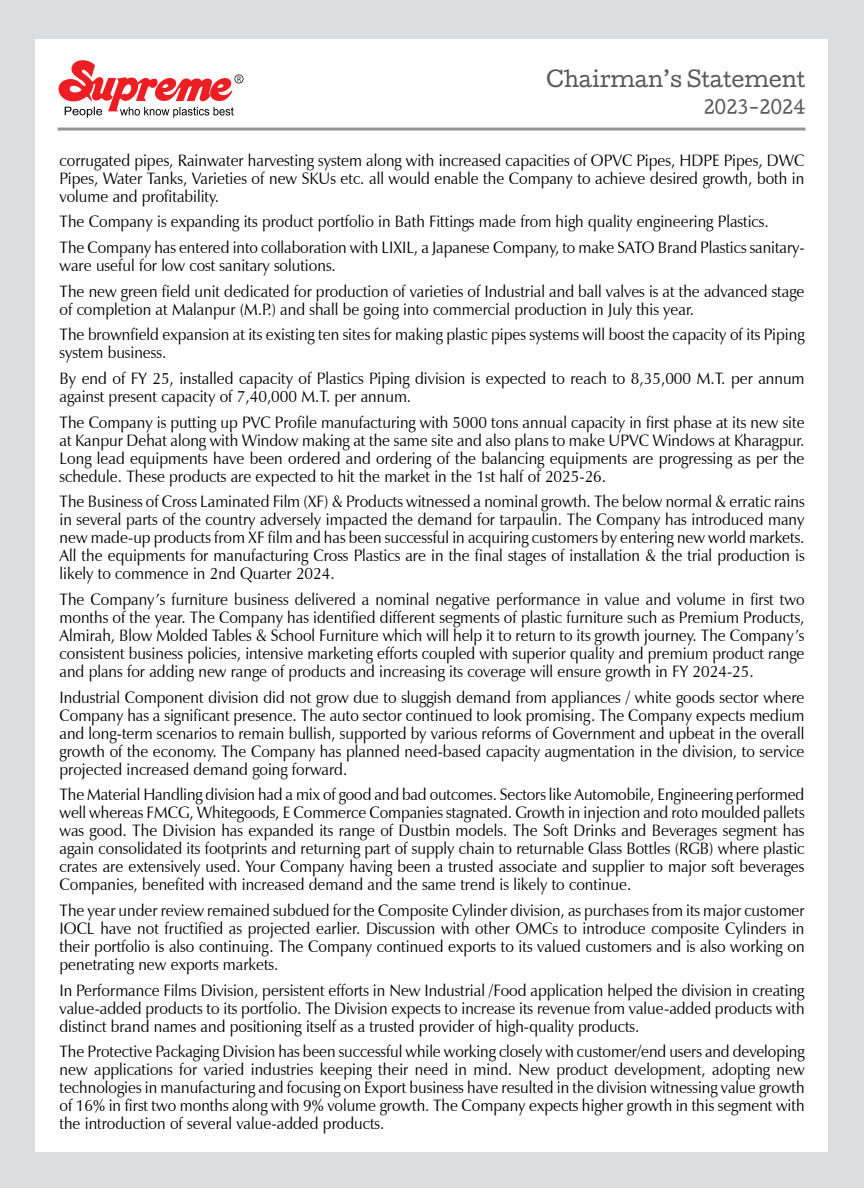
<style>
.page{position:relative;width:864px;height:1188px;background:#dcddde}
.page>*{position:absolute;margin:0;border:0;box-sizing:border-box;transform-origin:0 0}
.t1{font:21px "Cutive";color:#58595b;scale:.95 1}
.t2{font:18px "Cutive";color:#58595b;scale:.95 1}
.t3{font:16.5px/18px "Zapf Humanist 601 BT";color:#000;text-align:justify;scale:.95 1}
</style>
<div class="page">
<div style="left:35px;top:39px;width:793px;height:1112px;background:#fff"></div>
<hr style="left:58px;top:128px;width:748px;height:3px;background:#939598">
<svg style="left:59px;top:60px;width:184px;height:58px"></svg>
<p class="t1" style="left:547px;top:63px;width:274px">Chairman’s Statement</p>
<p class="t2" style="left:704px;top:93px;width:109px">2023-2024</p>
<p class="t3" style="left:60px;top:151px;width:786px">corrugated pipes, Rainwater harvesting system along with increased capacities of OPVC Pipes, HDPE Pipes, DWC Pipes, Water Tanks, Varieties of new SKUs etc. all would enable the Company to achieve desired growth, both in volume and profitability.</p>
<p class="t3" style="left:60px;top:209px;width:786px;line-height:25.7px">The Company is expanding its product portfolio in Bath Fittings made from high quality engineering Plastics.<br>The Company has entered into collaboration with LIXIL, a Japanese Company, to make SATO Brand Plastics sanitary-</p>
<p class="t3" style="left:60px;top:252px;width:786px;line-height:25.7px">ware useful for low cost sanitary solutions.<br>The new green field unit dedicated for production of varieties of Industrial and ball valves is at the advanced stage</p>
<p class="t3" style="left:60px;top:296px;width:786px;line-height:25.7px">of completion at Malanpur (M.P.) and shall be going into commercial production in July this year.<br>The brownfield expansion at its existing ten sites for making plastic pipes systems will boost the capacity of its Piping</p>
<p class="t3" style="left:60px;top:340px;width:786px;line-height:25.7px">system business.<br>By end of FY 25, installed capacity of Plastics Piping division is expected to reach to 8,35,000 M.T. per annum</p>
<p class="t3" style="left:60px;top:383px;width:786px;line-height:25.7px">against present capacity of 7,40,000 M.T. per annum.<br>The Company is putting up PVC Profile manufacturing with 5000 tons annual capacity in first phase at its new site</p>
<p class="t3" style="left:60px;top:431px;width:786px">at Kanpur Dehat along with Window making at the same site and also plans to make UPVC Windows at Kharagpur.<br>Long lead equipments have been ordered and ordering of the balancing equipments are progressing as per the schedule. These products are expected to hit the market in the 1st half of 2025-26.</p>
<p class="t3" style="left:60px;top:493px;width:786px">The Business of Cross Laminated Film (XF) &amp; Products witnessed a nominal growth. The below normal &amp; erratic rains in several parts of the country adversely impacted the demand for tarpaulin. The Company has introduced many new made-up products from XF film and has been successful in acquiring customers by entering new world markets.<br>All the equipments for manufacturing Cross Plastics are in the final stages of installation &amp; the trial production is likely to commence in 2nd Quarter 2024.</p>
<p class="t3" style="left:60px;top:590px;width:786px">The Company’s furniture business delivered a nominal negative performance in value and volume in first two months of the year. The Company has identified different segments of plastic furniture such as Premium Products, Almirah, Blow Molded Tables &amp; School Furniture which will help it to return to its growth journey. The Company’s consistent business policies, intensive marketing efforts coupled with superior quality and premium product range and plans for adding new range of products and increasing its coverage will ensure growth in FY 2024-25.</p>
<p class="t3" style="left:60px;top:688px;width:786px">Industrial Component division did not grow due to sluggish demand from appliances / white goods sector where Company has a significant presence. The auto sector continued to look promising. The Company expects medium and long-term scenarios to remain bullish, supported by various reforms of Government and upbeat in the overall growth of the economy. The Company has planned need-based capacity augmentation in the division, to service projected increased demand going forward.</p>
<p class="t3" style="left:60px;top:786px;width:786px">The Material Handling division had a mix of good and bad outcomes. Sectors like Automobile, Engineering performed well whereas FMCG, Whitegoods, E Commerce Companies stagnated. Growth in injection and roto moulded pallets was good. The Division has expanded its range of Dustbin models. The Soft Drinks and Beverages segment has again consolidated its footprints and returning part of supply chain to returnable Glass Bottles (RGB) where plastic crates are extensively used. Your Company having been a trusted associate and supplier to major soft beverages Companies, benefited with increased demand and the same trend is likely to continue.</p>
<p class="t3" style="left:60px;top:901px;width:786px">The year under review remained subdued for the Composite Cylinder division, as purchases from its major customer IOCL have not fructified as projected earlier. Discussion with other OMCs to introduce composite Cylinders in their portfolio is also continuing. The Company continued exports to its valued customers and is also working on penetrating new exports markets.</p>
<p class="t3" style="left:60px;top:981px;width:786px">In Performance Films Division, persistent efforts in New Industrial /Food application helped the division in creating value-added products to its portfolio. The Division expects to increase its revenue from value-added products with distinct brand names and positioning itself as a trusted provider of high-quality products.</p>
<p class="t3" style="left:60px;top:1043px;width:786px">The Protective Packaging Division has been successful while working closely with customer/end users and developing new applications for varied industries keeping their need in mind. New product development, adopting new technologies in manufacturing and focusing on Export business have resulted in the division witnessing value growth of 16% in first two months along with 9% volume growth. The Company expects higher growth in this segment with the introduction of several value-added products.</p>
</div>
